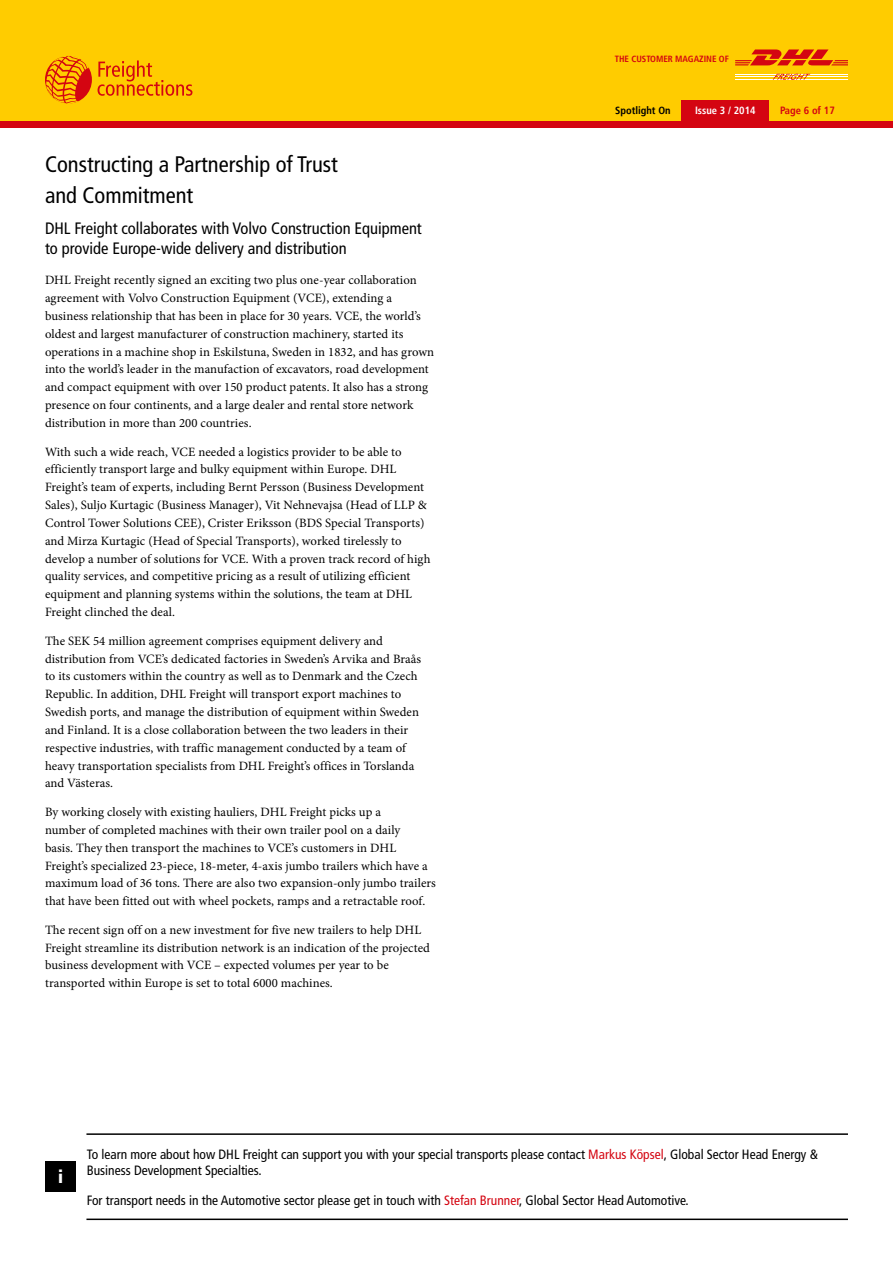
<style>
.page{position:relative;width:893px;height:1263px;background:#fff}
.page>*{position:absolute;margin:0;border:0;box-sizing:border-box;transform-origin:0 0}
.t1{font:condensed 22.5px/31.5px "Frutiger LT";color:#000}
.t2{font:900 condensed 18px "Frutiger LT";color:#fff}
.t3{font:condensed 16.5px/19.8px "Frutiger LT";color:#000}
.t4{font:condensed 13.5px/16.2px "Frutiger LT";color:#000}
.t5{font:12.75px/17.9px "Minion Pro";letter-spacing:.005em;color:#000}
.t6{font:700 condensed 10.5px "Frutiger LT";color:#fff}
.t7{font:700 condensed 10.5px "Frutiger LT";color:#000}
.t8{font:700 condensed 10.5px "Frutiger LT";color:#d40511}
.t9{font:700 condensed 9px "Frutiger LT";color:#d40511}
.s1{color:#d40511}
</style>
<div class="page">
<div style="left:0;top:0;width:893px;height:127px;background:#d40511"></div>
<div style="left:0;top:0;width:893px;height:121px;background:#fc0"></div>
<div style="left:681px;top:100px;width:88px;height:21px;background:#d40511"></div>
<svg style="left:98px;top:60px;width:94px;height:36px"></svg>
<svg style="left:46px;top:55px;width:44px;height:49px"></svg>
<hr style="left:735px;top:74px;width:113px;height:1px;background:#fff">
<hr style="left:735px;top:76px;width:113px;height:1px;background:#fff">
<hr style="left:735px;top:79px;width:113px;height:1px;background:#fff">
<svg style="left:773px;top:74px;width:37px;height:6px"></svg>
<svg style="left:735px;top:49px;width:113px;height:16px"></svg>
<hr style="left:86px;top:1133px;width:762px;height:2px;background:#000">
<hr style="left:86px;top:1218px;width:762px;height:2px;background:#000">
<div style="left:45px;top:1161px;width:31px;height:31px;background:#000"></div>
<p class="t9" style="left:615px;top:54px;width:116px">THE CUSTOMER MAGAZINE OF</p>
<h1 class="t1" style="left:45px;top:149px;width:294px">Constructing a Partnership of Trust and Commitment</h1>
<p class="t3" style="left:45px;top:218px;width:378px">DHL Freight collaborates with Volvo Construction Equipment to provide Europe-wide delivery and distribution</p>
<p class="t5" style="left:45px;top:271px;width:391px">DHL Freight recently signed an exciting two plus one-year collaboration agreement with Volvo Construction Equipment (VCE), extending a business relationship that has been in place for 30 years. VCE, the world’s oldest and largest manufacturer of construction machinery, started its operations in a machine shop in Eskilstuna, Sweden in 1832, and has grown into the world’s leader in the manufaction of excavators, road development and compact equipment with over 150 product patents. It also has a strong presence on four continents, and a large dealer and rental store network distribution in more than 200 countries.</p>
<p class="t5" style="left:45px;top:443px;width:387px">With such a wide reach, VCE needed a logistics provider to be able to efficiently transport large and bulky equipment within Europe. DHL Freight’s team of experts, including Bernt Persson (Business Development Sales), Suljo Kurtagic (Business Manager), Vit Nehnevajsa (Head of LLP &amp; Control Tower Solutions CEE), Crister Eriksson (BDS Special Transports) and Mirza Kurtagic (Head of Special Transports), worked tirelessly to develop a number of solutions for VCE. With a proven track record of high quality services, and competitive pricing as a result of utilizing efficient equipment and planning systems within the solutions, the team at DHL Freight clinched the deal.</p>
<p class="t5" style="left:45px;top:632px;width:378px">The SEK 54 million agreement comprises equipment delivery and distribution from VCE’s dedicated factories in Sweden’s Arvika and Braås to its customers within the country as well as to Denmark and the Czech Republic. In addition, DHL Freight will transport export machines to Swedish ports, and manage the distribution of equipment within Sweden and Finland. It is a close collaboration between the two leaders in their respective industries, with traffic management conducted by a team of heavy transportation specialists from DHL Freight’s offices in Torslanda and Västeras.</p>
<p class="t5" style="left:45px;top:803px;width:392px">By working closely with existing hauliers, DHL Freight picks up a<br>number of completed machines with their own trailer pool on a daily<br>basis. They then transport the machines to VCE’s customers in DHL Freight’s specialized 23-piece, 18-meter, 4-axis jumbo trailers which have a maximum load of 36 tons. There are also two expansion-only jumbo trailers that have been fitted out with wheel pockets, ramps and a retractable roof.</p>
<p class="t5" style="left:45px;top:921px;width:386px">The recent sign off on a new investment for five new trailers to help DHL Freight streamline its distribution network is an indication of the projected business development with VCE – expected volumes per year to be transported within Europe is set to total 6000 machines.</p>
<p class="t7" style="left:615px;top:104px;width:57px">SPOTLIGHT ON</p>
<p class="t6" style="left:695px;top:104px;width:62px">ISSUE 3 / 2014</p>
<p class="t8" style="left:780px;top:104px;width:56px">PAGE 6 OF 17</p>
<h2 class="t2" style="left:58px;top:1166px;width:7px">i</h2>
<p class="t4" style="left:87px;top:1146px;width:733px">To learn more about how DHL Freight can support you with your special transports please contact <span class="s1">Markus Köpsel</span>, Global Sector Head Energy &amp;<br>Business Development Specialties.</p>
<p class="t4" style="left:87px;top:1192px;width:604px">For transport needs in the Automotive sector please get in touch with <span class="s1">Stefan Brunner</span>, Global Sector Head Automotive.</p>
</div>
